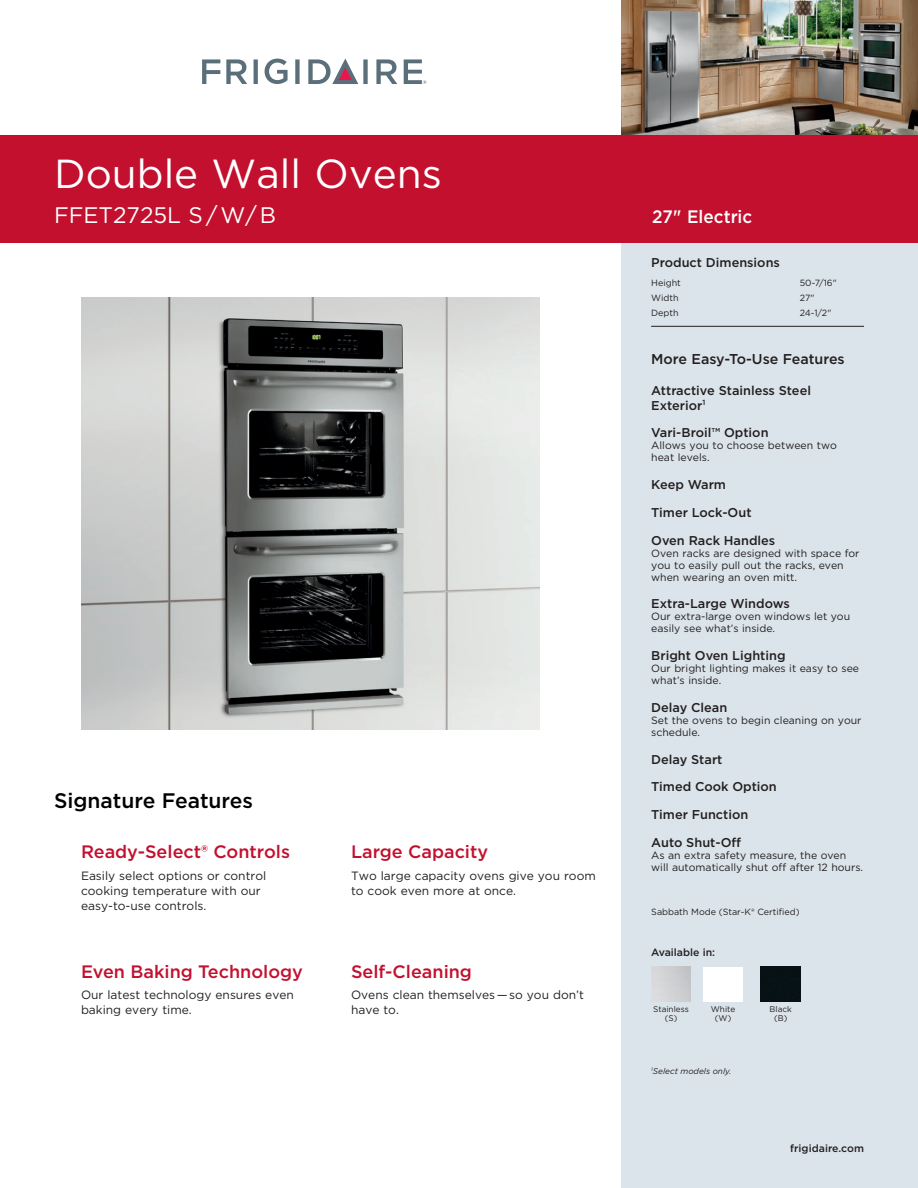
<style>
.page{position:relative;width:918px;height:1188px;background:#fff}
.page>*{position:absolute;margin:0;border:0;box-sizing:border-box;transform-origin:0 0}
.t1{font:40.5px "Gotham";color:#fff}
.t2{font:22.5px "Gotham";color:#fff}
.t3{font:500 21px "Gotham";color:#000}
.t4{font:500 18px "Gotham";color:#c3102f}
.t5{font:500 18px "Gotham";color:#fff;scale:.95 1}
.t6{font:500 14.25px "Gotham";color:#231f20}
.t7{font:500 12.75px/27.8px "Gotham";color:#231f20}
.t8{font:12px/15px "Gotham";color:#231f20}
.t9{font:10.5px/12px "Gotham";color:#231f20}
.t10{font:500 10.5px "Gotham";color:#231f20}
.t11{font:9px "Gotham";color:#231f20}
.t12{font:8.25px/9px "Gotham";color:#231f20;text-align:center}
.t13{font:italic 8.25px "Gotham";color:#231f20}
</style>
<div class="page">
<div style="left:621px;top:0;width:297px;height:1188px;background:#dbe4ea"></div>
<svg style="left:265px;top:59px;width:23px;height:25px"></svg>
<svg style="left:202px;top:59px;width:18px;height:25px"></svg>
<svg style="left:226px;top:59px;width:21px;height:25px"></svg>
<svg style="left:254px;top:59px;width:4px;height:25px"></svg>
<svg style="left:295px;top:59px;width:5px;height:25px"></svg>
<svg style="left:376px;top:59px;width:21px;height:25px"></svg>
<svg style="left:308px;top:59px;width:60px;height:25px"></svg>
<svg style="left:404px;top:59px;width:23px;height:25px"></svg>
<hr style="left:651px;top:326px;width:213px;height:1px;background:#231f20">
<img style="left:621px;top:0;width:297px;height:135px">
<div style="left:0;top:135px;width:918px;height:108px;background:#c3102f"></div>
<img style="left:81px;top:297px;width:459px;height:432px">
<div style="left:703px;top:967px;width:40px;height:34px;background:#fff"></div>
<img style="left:761px;top:967px;width:40px;height:34px">
<h1 class="t1" style="left:54px;top:147px;width:389px">Double Wall Ovens</h1>
<h2 class="t2" style="left:54px;top:201px;width:224px">FFET2725L S / W/ B</h2>
<h3 class="t5" style="left:652px;top:205px;width:107px">27" Electric</h3>
<p class="t7" style="left:651px;top:249px;width:130px">Product Dimensions</p>
<p class="t11" style="left:651px;top:277px;width:31px">Height</p>
<p class="t11" style="left:800px;top:277px;width:39px">50-7/16"</p>
<p class="t11" style="left:651px;top:292px;width:29px">Width</p>
<p class="t11" style="left:800px;top:292px;width:16px">27"</p>
<p class="t11" style="left:651px;top:307px;width:29px">Depth</p>
<p class="t11" style="left:800px;top:307px;width:33px">24-1/2"</p>
<h3 class="t6" style="left:651px;top:349px;width:195px">More Easy-To-Use Features</h3>
<p class="t7" style="left:651px;top:384px;width:161px;line-height:14.2px">Attractive Stainless Steel<br>Exterior<sup>1</sup></p>
<p class="t7" style="left:651px;top:419px;width:119px">Vari-Broil™ Option</p>
<p class="t9" style="left:651px;top:439px;width:187px">Allows you to choose between two heat levels.</p>
<p class="t7" style="left:651px;top:471px;width:126px">Keep Warm<br>Timer Lock-Out<br>Oven Rack Handles</p>
<p class="t9" style="left:651px;top:547px;width:210px">Oven racks are designed with space for you to easily pull out the racks, even when wearing an oven mitt.</p>
<p class="t7" style="left:651px;top:590px;width:140px">Extra-Large Windows</p>
<p class="t9" style="left:651px;top:610px;width:200px">Our extra-large oven windows let you easily see what’s inside.</p>
<p class="t7" style="left:651px;top:642px;width:136px">Bright Oven Lighting</p>
<p class="t9" style="left:651px;top:662px;width:209px">Our bright lighting makes it easy to see what’s inside.</p>
<p class="t7" style="left:651px;top:693px;width:78px">Delay Clean</p>
<p class="t9" style="left:651px;top:714px;width:212px">Set the ovens to begin cleaning on your schedule.</p>
<p class="t7" style="left:651px;top:745px;width:127px">Delay Start<br>Timed Cook Option<br>Timer Function<br>Auto Shut-Off</p>
<p class="t9" style="left:651px;top:849px;width:213px">As an extra safety measure, the oven will automatically shut off after 12 hours.</p>
<p class="t11" style="left:651px;top:906px;width:150px">Sabbath Mode (Star-K® Certified)</p>
<p class="t10" style="left:651px;top:945px;width:65px">Available in:</p>
<h1 class="t1" style="left:86px;top:147px;width:312px">rop-In Cooktop</h1>
<h2 class="t2" style="left:69px;top:201px;width:144px">P C3085K S</h2>
<h3 class="t5" style="left:648px;top:205px;width:26px">30</h3>
<h3 class="t3" style="left:54px;top:787px;width:201px">Signature Features</h3>
<h3 class="t4" style="left:81px;top:840px;width:211px">Ready-Select® Controls</h3>
<p class="t8" style="left:81px;top:868px;width:187px">Easily select options or control cooking temperature with our easy-to-use controls.</p>
<h3 class="t4" style="left:351px;top:840px;width:139px">Large Capacity</h3>
<p class="t8" style="left:351px;top:868px;width:246px">Two large capacity ovens give you room to cook even more at once.</p>
<h3 class="t4" style="left:81px;top:960px;width:223px">Even Baking Technology</h3>
<p class="t8" style="left:81px;top:987px;width:214px">Our latest technology ensures even baking every time.</p>
<h3 class="t4" style="left:351px;top:960px;width:123px">Self-Cleaning</h3>
<p class="t8" style="left:351px;top:987px;width:234px">Ovens clean themselves — so you don’t have to.</p>
<p class="t12" style="left:653px;top:1005px;width:37px">Stainless (S)</p>
<p class="t12" style="left:770px;top:1005px;width:24px">Black (B)</p>
<p class="t12" style="left:711px;top:1005px;width:26px">White (W)</p>
<p class="t13" style="left:651px;top:1065px;width:82px"><sup>1</sup>Select models only.</p>
<p class="t10" style="left:790px;top:1141px;width:75px">frigidaire.com</p>
</div>
